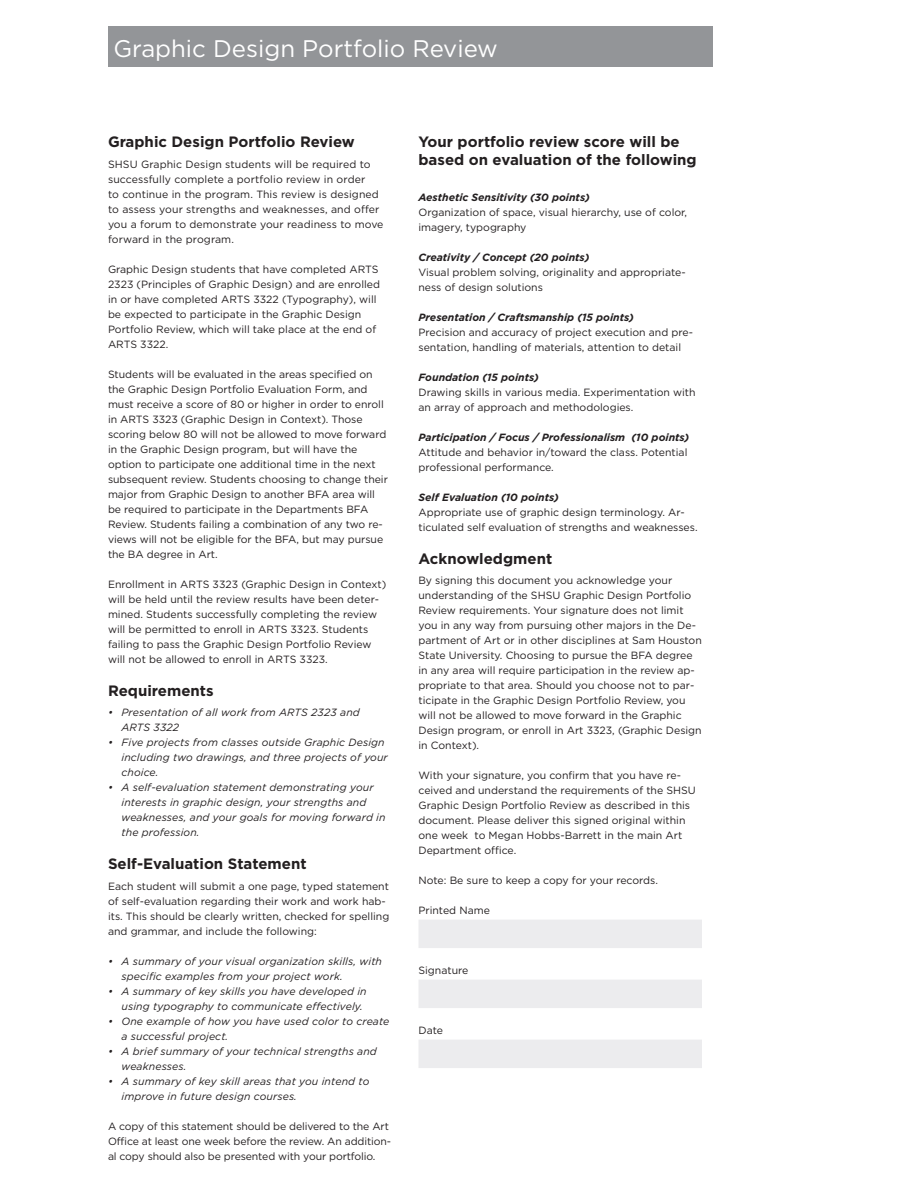
<style>
.page{position:relative;width:918px;height:1188px;background:#fff}
.page>*{position:absolute;margin:0;border:0;box-sizing:border-box;transform-origin:0 0}
.t1{font:24px "Gotham";color:#fff}
.t2{font:700 15px/18px "Gotham";color:#231f20}
.t3{font:10.5px/15px "Gotham";color:#231f20}
.t4{font:italic 10.5px/15px "Gotham";letter-spacing:.01em;color:#231f20}
.t5{font:italic 700 10.5px "Gotham";color:#231f20}
</style>
<div class="page">
<div style="left:418px;top:920px;width:284px;height:28px;background:#ececee"></div>
<div style="left:418px;top:980px;width:284px;height:28px;background:#ececee"></div>
<div style="left:418px;top:1040px;width:284px;height:28px;background:#ececee"></div>
<div style="left:108px;top:27px;width:605px;height:40px;background:#939598"></div>
<h1 class="t1" style="left:113px;top:35px;width:386px">Graphic Design Portfolio Review</h1>
<h2 class="t2" style="left:108px;top:133px;width:248px">Graphic Design Portfolio Review</h2>
<p class="t3" style="left:108px;top:156px;width:277px">SHSU Graphic Design students will be required to successfully complete a portfolio review in order<br>to continue in the program. This review is designed to assess your strengths and weaknesses, and offer you a forum to demonstrate your readiness to move forward in the program.</p>
<p class="t3" style="left:108px;top:261px;width:274px">Graphic Design students that have completed ARTS 2323 (Principles of Graphic Design) and are enrolled in or have completed ARTS 3322 (Typography), will be expected to participate in the Graphic Design Portfolio Review, which will take place at the end of ARTS 3322.</p>
<p class="t3" style="left:108px;top:366px;width:281px">Students will be evaluated in the areas specified on the Graphic Design Portfolio Evaluation Form, and must receive a score of 80 or higher in order to enroll in ARTS 3323 (Graphic Design in Context). Those scoring below 80 will not be allowed to move forward in the Graphic Design program, but will have the option to participate one additional time in the next subsequent review. Students choosing to change their major from Graphic Design to another BFA area will be required to participate in the Departments BFA Review. Students failing a combination of any two re&shy;views will not be eligible for the BFA, but may pursue the BA degree in Art.</p>
<p class="t3" style="left:108px;top:576px;width:280px">Enrollment in ARTS 3323 (Graphic Design in Context) will be held until the review results have been deter&shy;mined. Students successfully completing the review will be permitted to enroll in ARTS 3323. Students failing to pass the Graphic Design Portfolio Review will not be allowed to enroll in ARTS 3323.</p>
<h2 class="t2" style="left:108px;top:681px;width:107px">Requirements</h2>
<p class="t4" style="left:122px;top:705px;width:240px;text-indent:-14px">• Presentation of all work from ARTS 2323 and<br>ARTS 3322</p>
<p class="t4" style="left:122px;top:735px;width:268px;text-indent:-14px">• Five projects from classes outside Graphic Design including two drawings, and three projects of your choice.</p>
<p class="t4" style="left:122px;top:780px;width:266px;text-indent:-14px">• A self-evaluation statement demonstrating your interests in graphic design, your strengths and weaknesses, and your goals for moving forward in the profession.</p>
<h2 class="t2" style="left:108px;top:855px;width:200px">Self-Evaluation Statement</h2>
<p class="t3" style="left:108px;top:878px;width:283px">Each student will submit a one page, typed statement of self-evaluation regarding their work and work hab&shy;its. This should be clearly written, checked for spelling and grammar, and include the following:</p>
<p class="t4" style="left:122px;top:953px;width:262px;text-indent:-14px">• A summary of your visual organization skills, with specific examples from your project work.</p>
<p class="t4" style="left:122px;top:983px;width:247px;text-indent:-14px">• A summary of key skills you have developed in using typography to communicate effectively.</p>
<p class="t4" style="left:122px;top:1013px;width:269px;text-indent:-14px">• One example of how you have used color to create a successful project.</p>
<p class="t4" style="left:122px;top:1043px;width:257px;text-indent:-14px">• A brief summary of your technical strengths and weaknesses.</p>
<p class="t4" style="left:122px;top:1073px;width:249px;text-indent:-14px">• A summary of key skill areas that you intend to improve in future design courses.</p>
<p class="t3" style="left:108px;top:1118px;width:285px">A copy of this statement should be delivered to the Art<br>Office at least one week before the review. An addition&shy;al copy should also be presented with your portfolio.</p>
<h2 class="t2" style="left:418px;top:133px;width:280px">Your portfolio review score will be based on evaluation of the following</h2>
<p class="t5" style="left:418px;top:191px;width:173px">Aesthetic Sensitivity (30 points)</p>
<p class="t3" style="left:418px;top:204px;width:270px">Organization of space, visual hierarchy, use of color, imagery, typography</p>
<p class="t5" style="left:418px;top:251px;width:172px">Creativity / Concept (20 points)</p>
<p class="t3" style="left:418px;top:264px;width:269px">Visual problem solving, originality and appropriate&shy;ness of design solutions</p>
<p class="t5" style="left:418px;top:311px;width:217px">Presentation / Craftsmanship (15 points)</p>
<p class="t3" style="left:418px;top:324px;width:276px">Precision and accuracy of project execution and pre&shy;sentation, handling of materials, attention to detail</p>
<p class="t5" style="left:418px;top:371px;width:122px">Foundation (15 points)</p>
<p class="t3" style="left:418px;top:384px;width:279px">Drawing skills in various media. Experimentation with an array of approach and methodologies.</p>
<p class="t5" style="left:418px;top:431px;width:272px">Participation / Focus / Professionalism (10 points)</p>
<p class="t3" style="left:418px;top:444px;width:270px">Attitude and behavior in/toward the class. Potential professional performance.</p>
<p class="t5" style="left:418px;top:491px;width:142px">Self Evaluation (10 points)</p>
<p class="t3" style="left:418px;top:504px;width:281px">Appropriate use of graphic design terminology. Ar&shy;ticulated self evaluation of strengths and weaknesses.</p>
<h2 class="t2" style="left:418px;top:549px;width:135px">Acknowledgment</h2>
<p class="t3" style="left:418px;top:573px;width:285px">By signing this document you acknowledge your understanding of the SHSU Graphic Design Portfolio Review requirements. Your signature does not limit you in any way from pursuing other majors in the De&shy;partment of Art or in other disciplines at Sam Houston State University. Choosing to pursue the BFA degree in any area will require participation in the review ap&shy;propriate to that area. Should you choose not to par&shy;ticipate in the Graphic Design Portfolio Review, you will not be allowed to move forward in the Graphic Design program, or enroll in Art 3323, (Graphic Design in Context).</p>
<p class="t3" style="left:418px;top:768px;width:279px">With your signature, you confirm that you have re&shy;ceived and understand the requirements of the SHSU Graphic Design Portfolio Review as described in this document. Please deliver this signed original within one week to Megan Hobbs-Barrett in the main Art Department office.</p>
<p class="t3" style="left:418px;top:873px;width:241px">Note: Be sure to keep a copy for your records.</p>
<p class="t3" style="left:418px;top:903px;width:73px">Printed Name</p>
<p class="t3" style="left:418px;top:963px;width:51px">Signature</p>
<p class="t3" style="left:418px;top:1023px;width:26px">Date</p>
</div>
